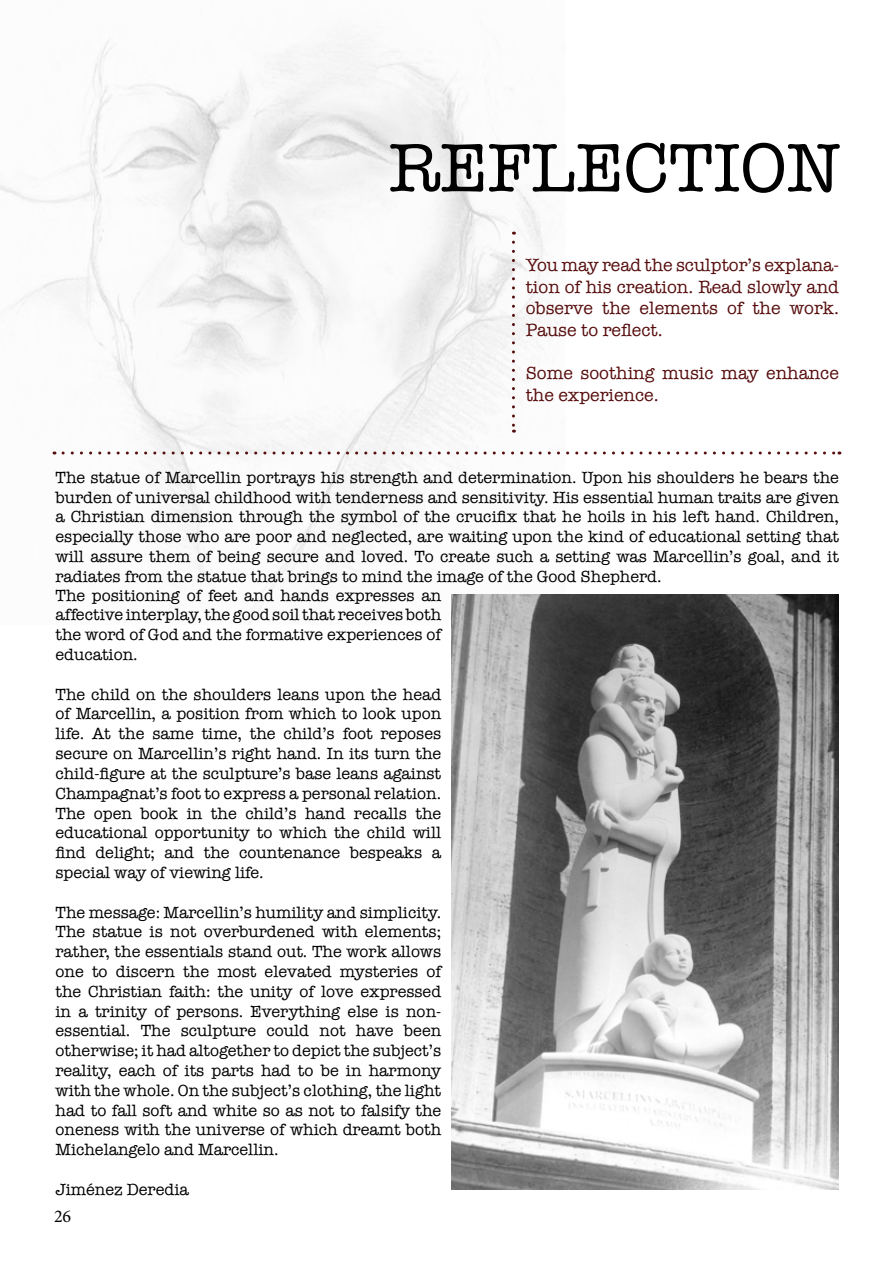
<style>
.page{position:relative;width:893px;height:1263px;background:#fff}
.page>*{position:absolute;margin:0;border:0;box-sizing:border-box;transform-origin:0 0}
.t1{font:70.5px "American Typewriter";color:#000}
.t2{font:18px/21.6px "American Typewriter";color:#570d0d;text-align:justify}
.t3{font:18px "Minion Pro";color:#000}
.t4{font:16.5px/19.8px "American Typewriter";color:#000;text-align:justify}
</style>
<div class="page">
<img style="left:0;top:36px;width:566px;height:589px">
<img style="left:452px;top:595px;width:387px;height:595px">
<svg style="left:63px;top:451px;width:777px;height:3px"></svg>
<svg style="left:512px;top:242px;width:3px;height:191px"></svg>
<h1 class="t1" style="left:389px;top:128px;width:453px">REFLECTION</h1>
<p class="t2" style="left:526px;top:254px;width:315px">You may read the sculptor’s explana&shy;tion of his creation. Read slowly and observe the elements of the work.<br>Pause to reflect.</p>
<p class="t2" style="left:526px;top:362px;width:315px">Some soothing music may enhance the experience.</p>
<p class="t4" style="left:56px;top:467px;width:785px">The statue of Marcellin portrays his strength and determination. Upon his shoulders he bears the burden of universal childhood with tenderness and sensitivity. His essential human traits are given a Christian dimension through the symbol of the crucifix that he hoils in his left hand. Children, especially those who are poor and neglected, are waiting upon the kind of educational setting that will assure them of being secure and loved. To create such a setting was Marcellin’s goal, and it radiates from the statue that brings to mind the image of the Good Shepherd.</p>
<p class="t4" style="left:56px;top:585px;width:387px">The positioning of feet and hands expresses an affective interplay, the good soil that receives both the word of God and the formative experiences of education.</p>
<p class="t4" style="left:56px;top:684px;width:387px">The child on the shoulders leans upon the head of Marcellin, a position from which to look upon life. At the same time, the child’s foot reposes secure on Marcellin’s right hand. In its turn the child-figure at the sculpture’s base leans against Champagnat’s foot to express a personal relation.<br>The open book in the child’s hand recalls the educational opportunity to which the child will find delight; and the countenance bespeaks a special way of viewing life.</p>
<p class="t4" style="left:56px;top:902px;width:387px">The message: Marcellin’s humility and simplicity.<br>The statue is not overburdened with elements; rather, the essentials stand out. The work allows one to discern the most elevated mysteries of the Christian faith: the unity of love expressed in a trinity of persons. Everything else is non&shy;essential. The sculpture could not have been otherwise; it had altogether to depict the subject’s reality, each of its parts had to be in harmony with the whole. On the subject’s clothing, the light had to fall soft and white so as not to falsify the oneness with the universe of which dreamt both Michelangelo and Marcellin.</p>
<p class="t4" style="left:56px;top:1179px;width:135px">Jiménez Deredia</p>
<p class="t3" style="left:54px;top:1204px;width:19px">26</p>
</div>
